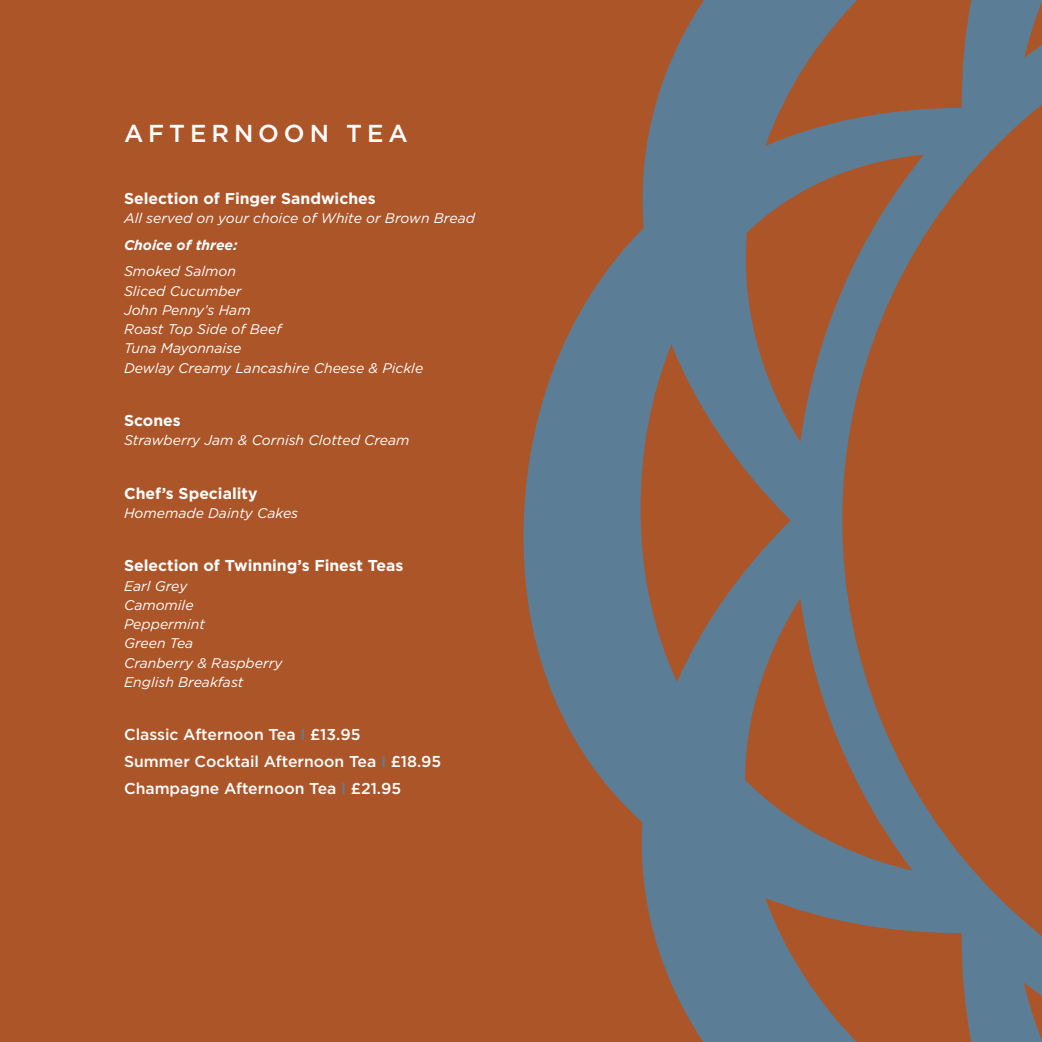
<style>
.page{position:relative;width:1042px;height:1042px;background:#ac5529}
.page>*{position:absolute;margin:0;border:0;box-sizing:border-box;transform-origin:0 0}
.t1{font:500 24.5px "Gotham";letter-spacing:.2em;color:#fff}
.t2{font:500 15.75px/26.8px "Gotham";color:#fff}
.t3{font:700 15.75px "Gotham";color:#fff}
.t4{font:italic 14px/19.2px "Gotham";color:#fff}
.t5{font:italic 700 14px "Gotham";color:#fff}
.s1{color:#5b7e96}
</style>
<div class="page">
<svg style="left:523px;top:0;width:519px;height:1042px"></svg>
<h1 class="t1" style="left:124px;top:119px;width:285px">AFTERNOON TEA</h1>
<p class="t3" style="left:124px;top:189px;width:253px">Selection of Finger Sandwiches</p>
<p class="t4" style="left:124px;top:208px;width:352px">All served on your choice of White or Brown Bread</p>
<p class="t5" style="left:124px;top:237px;width:115px">Choice of three:</p>
<p class="t4" style="left:124px;top:262px;width:301px">Smoked Salmon<br>Sliced Cucumber<br>John Penny’s Ham<br>Roast Top Side of Beef<br>Tuna Mayonnaise<br>Dewlay Creamy Lancashire Cheese &amp; Pickle</p>
<p class="t3" style="left:124px;top:411px;width:58px">Scones</p>
<p class="t4" style="left:124px;top:431px;width:287px">Strawberry Jam &amp; Cornish Clotted Cream</p>
<p class="t3" style="left:124px;top:484px;width:135px">Chef’s Speciality</p>
<p class="t4" style="left:124px;top:503px;width:176px">Homemade Dainty Cakes</p>
<p class="t3" style="left:124px;top:557px;width:281px">Selection of Twinning’s Finest Teas</p>
<p class="t4" style="left:124px;top:576px;width:160px">Earl Grey<br>Camomile<br>Peppermint<br>Green Tea<br>Cranberry &amp; Raspberry<br>English Breakfast</p>
<p class="t2" style="left:124px;top:721px;width:319px">Classic Afternoon Tea <span class="s1">I</span> £13.95<br>Summer Cocktail Afternoon Tea <span class="s1">I</span> £18.95<br>Champagne Afternoon Tea <span class="s1">I</span> £21.95</p>
</div>
